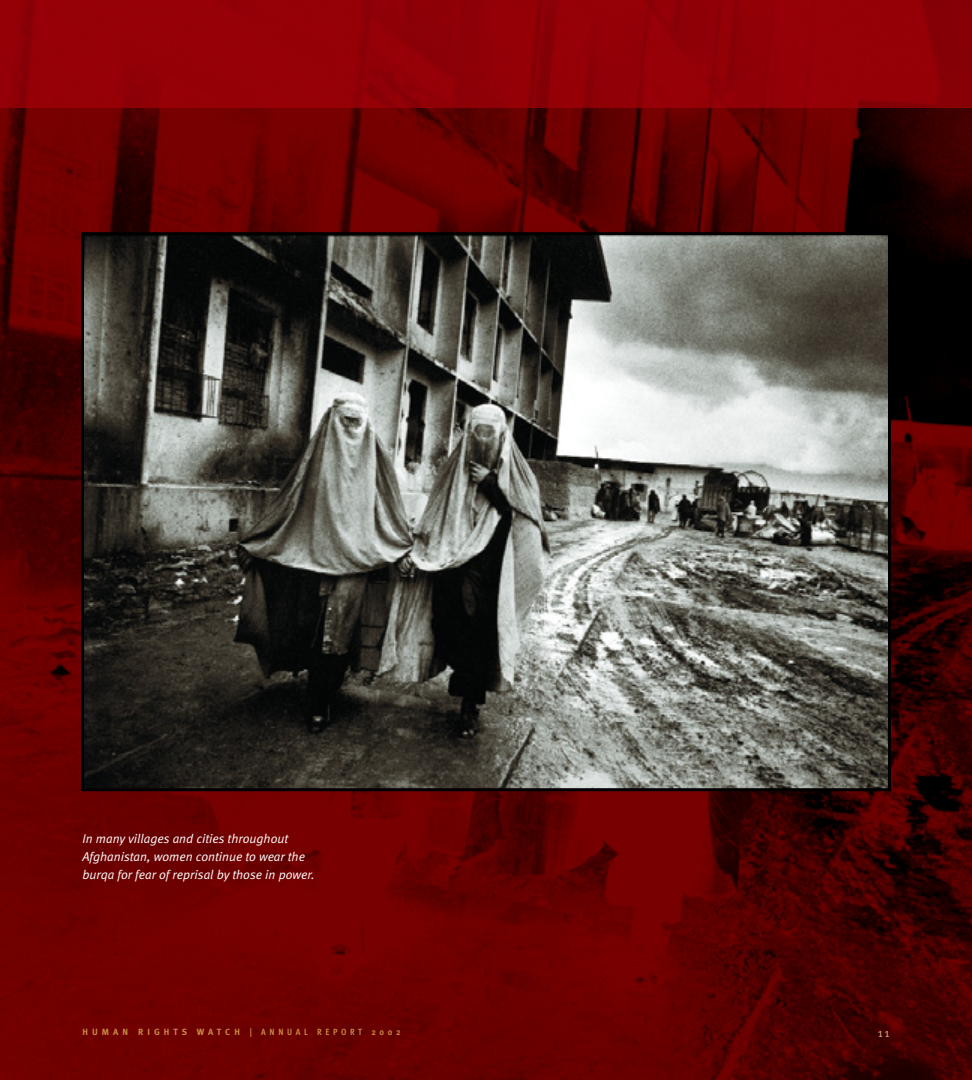
<style>
.page{position:relative;width:972px;height:1080px;background:#fff}
.page>*{position:absolute;margin:0;border:0;box-sizing:border-box;transform-origin:0 0}
.t1{font:italic 12.75px/18px "Meta Normal";color:#fff}
.t2{font:12px "Meta Normal";color:#d8ad7f}
.t3{font:700 9px "Meta Cond";letter-spacing:.41em;color:#c88b48}
.s1{font-family:"Meta"}
</style>
<div class="page">
<img style="left:0;top:108px;width:972px;height:972px">
<img style="left:0;top:0;width:972px;height:108px">
<img style="left:85px;top:236px;width:802px;height:551px">
<div style="left:81px;top:232px;width:810px;height:559px;border:3px solid #000"></div>
<p class="t1" style="left:82px;top:831px;width:234px">In many villages and cities throughout<br>Afghanistan, women continue to wear the burqa for fear of reprisal by those in power.</p>
<p class="t3" style="left:82px;top:1029px;width:319px"><span class="s1">HUMAN RIGHTS WATCH</span> | ANNUAL REPORT 2002</p>
<p class="t2" style="left:878px;top:1028px;width:13px">11</p>
</div>
